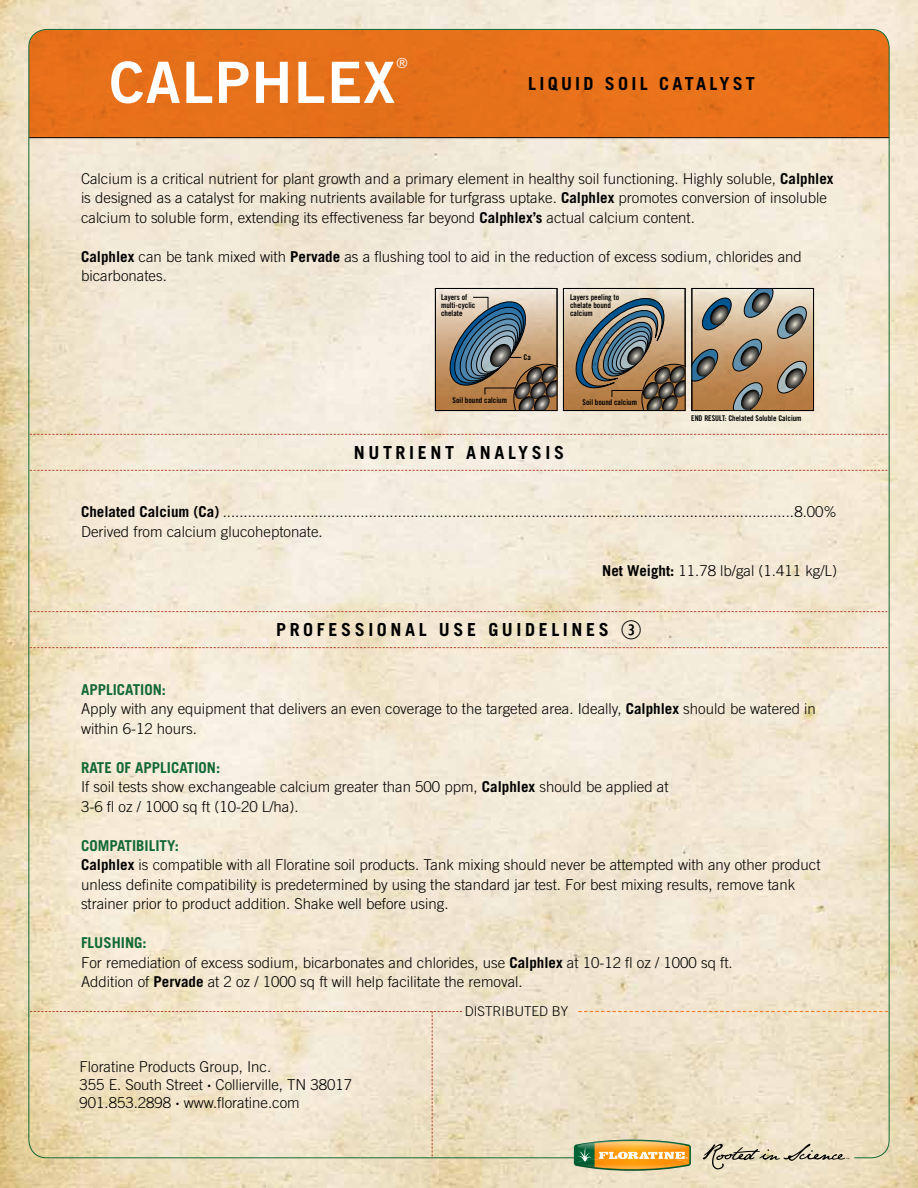
<style>
.page{position:relative;width:918px;height:1188px;background:#fff}
.page>*{position:absolute;margin:0;border:0;box-sizing:border-box;transform-origin:0 0}
.t1{font:57px "Trade Gothic LT Std Bd 2";letter-spacing:.025em;color:#fff}
.t2{font:700 18px "Trade Gothic LT Std";letter-spacing:.2em;color:#000}
.t3{font:300 15px/19.5px "Trade Gothic LT Std";color:#000}
.t4{font:300 15px "Trade Gothic";color:#000}
.t5{font:300 13.95px "Trade Gothic LT Std";color:#fff}
.t6{font:300 13.5px "Trade Gothic";color:#000}
.t7{font:7.95px/7.9px "Trade Gothic Bold Cond Twenty";color:#000}
.s1{font-weight:700}
.s2{font-family:"Trade Gothic"}
.s3{font-family:"Trade Gothic LT Std"}
.s4{font-family:"Trade Gothic LT Std";font-weight:700}
.s5{font-family:"Combi Numerals";font-weight:400;font-size:25.5px}
.s6{font-weight:700;color:#126935}
.s7{font-family:"Meta Plus";font-weight:500}
</style>
<div class="page">
<img style="left:0;top:0;width:918px;height:1188px">
<div style="left:29px;top:30px;width:860px;height:108px;background:#e8711b"></div>
<svg style="left:578px;top:1011px;width:309px;height:1px"></svg>
<svg style="left:30px;top:1011px;width:432px;height:146px;background:#efe1c6"></svg>
<div style="left:435px;top:288px;width:122px;height:123px;background:linear-gradient(to bottom,#f0e4d6,#ac6c2d)"></div>
<div style="left:435px;top:288px;width:122px;height:123px;border:1px solid #000"></div>
<svg style="left:444px;top:296px;width:113px;height:115px;background:#8e8375"></svg>
<svg style="left:565px;top:290px;width:118px;height:119px"></svg>
<div style="left:563px;top:288px;width:122px;height:123px;border:1px solid #000"></div>
<svg style="left:570px;top:292px;width:115px;height:119px;background:#918471"></svg>
<svg style="left:809px;top:290px;width:3px;height:119px"></svg>
<svg style="left:694px;top:290px;width:115px;height:119px;background:#a59076"></svg>
<div style="left:692px;top:288px;width:122px;height:123px;border:1px solid #000"></div>
<svg style="left:31px;top:434px;width:856px;height:1px"></svg>
<svg style="left:31px;top:470px;width:856px;height:1px"></svg>
<svg style="left:31px;top:611px;width:856px;height:1px"></svg>
<svg style="left:31px;top:647px;width:856px;height:1px"></svg>
<svg style="left:703px;top:1144px;width:146px;height:25px;background:#cec4ab"></svg>
<img style="left:566px;top:1128px;width:133px;height:17px">
<div style="left:565px;top:1145px;width:134px;height:35px;background:#eee2c7"></div>
<svg style="left:574px;top:1140px;width:117px;height:31px;background:#c9a755"></svg>
<p class="t5" style="left:396px;top:55px;width:13px">®</p>
<h1 class="t1" style="left:110px;top:47px;width:287px">CALPHLEX</h1>
<p class="t2" style="left:528px;top:73px;width:101px">Li qui d Soil</p>
<p class="t2" style="left:659px;top:73px;width:13px">Catal</p>
<p class="t2" style="left:719px;top:73px;width:25px">yst</p>
<p class="t3" style="left:81px;top:168px;width:754px">Calcium is a critical nutrient for plant growth and a primary element in healthy soil functioning. Highly soluble, <span class="s1">Calphlex </span>is designed as a catalyst for making nutrients available for turfgrass uptake. <span class="s1">Calphlex</span> promotes conversion of insoluble calcium to soluble form, extending its effectiveness far beyond <span class="s1">Calphlex’s</span> actual calcium content.</p>
<p class="t3" style="left:81px;top:246px;width:722px"><span class="s1">Calphlex</span> can be tank mixed with <span class="s1">Pervade</span> as a flushing tool to aid in the reduction of excess sodium, chlorides and bicarbonates.</p>
<p class="t7" style="left:441px;top:294px;width:36px">Layers of multi-cyclic chelate</p>
<p class="t7" style="left:453px;top:396px;width:56px">Soil bound calcium</p>
<p class="t7" style="left:524px;top:353px;width:9px">Ca</p>
<p class="t7" style="left:570px;top:293px;width:51px">Layers peeling to chelate bound calcium</p>
<p class="t7" style="left:583px;top:398px;width:56px">Soil bound calcium</p>
<p class="t2" style="left:354px;top:441px;width:42px">Nutrient</p>
<p class="t2" style="left:466px;top:441px;width:14px">anal</p>
<p class="t2" style="left:518px;top:441px;width:25px">ysis</p>
<p class="t7" style="left:691px;top:414px;width:112px">END RESULT: Chelated Soluble Calcium</p>
<p class="t3" style="left:81px;top:502px;width:758px"><span class="s1">Chelated Calcium (Ca)</span> .........................................................................................................................................<span class="s2">8.00%</span></p>
<p class="t4" style="left:81px;top:522px;width:243px">Derived from calcium glucoheptonate<span class="s3">.</span></p>
<p class="t4" style="left:602px;top:561px;width:236px"><span class="s4">Net Weight:</span> 11.78 lb/gal (1.411 kg/L)</p>
<p class="t2" style="left:276px;top:619px;width:367px">PROFESSIONAL U SE GU ID ELINES <span class="s5">e</span></p>
<p class="t3" style="left:81px;top:680px;width:736px"><span class="s6">APPLICATION:<br></span>Apply with any equipment that delivers an even coverage to the targeted area. Ideally, <span class="s1">Calphlex</span> should be watered in within 6-12 hours.</p>
<p class="t3" style="left:81px;top:758px;width:589px"><span class="s6">RATE OF APPLICATION:<br></span>If soil tests show exchangeable calcium greater than 500 ppm, <span class="s1">Calphlex</span> should be applied at<br>3-6 fl oz / 1000 sq ft (10-20 L/ha).</p>
<p class="t3" style="left:81px;top:836px;width:741px"><span class="s6">COMPATIBILITY:<br></span><span class="s1">Calphlex</span> is compatible with all Floratine soil products. Tank mixing should never be attempted with any other product unless definite compatibility is predetermined by using the standard jar test. For best mixing results, remove tank strainer prior to product addition. Shake well before using.</p>
<p class="t3" style="left:81px;top:933px;width:653px"><span class="s6">FLUSHING:<br></span>For remediation of excess sodium, bicarbonates and chlorides, use <span class="s1">Calphlex</span> at 10-12 fl oz / 1000 sq ft.<br>Addition of <span class="s1">Pervade</span> at 2 oz / 1000 sq ft will help facilitate the removal.</p>
<p class="t6" style="left:465px;top:1004px;width:105px">DISTRIBUTED BY</p>
<p class="t3" style="left:80px;top:1057px;width:274px;line-height:18px">Floratine Products Group, Inc.<br>355 E. South Street <span class="s7">·</span> Collierville, TN 38017<br>901.853.2898 <span class="s7">·</span> www.floratine.com</p>
</div>
